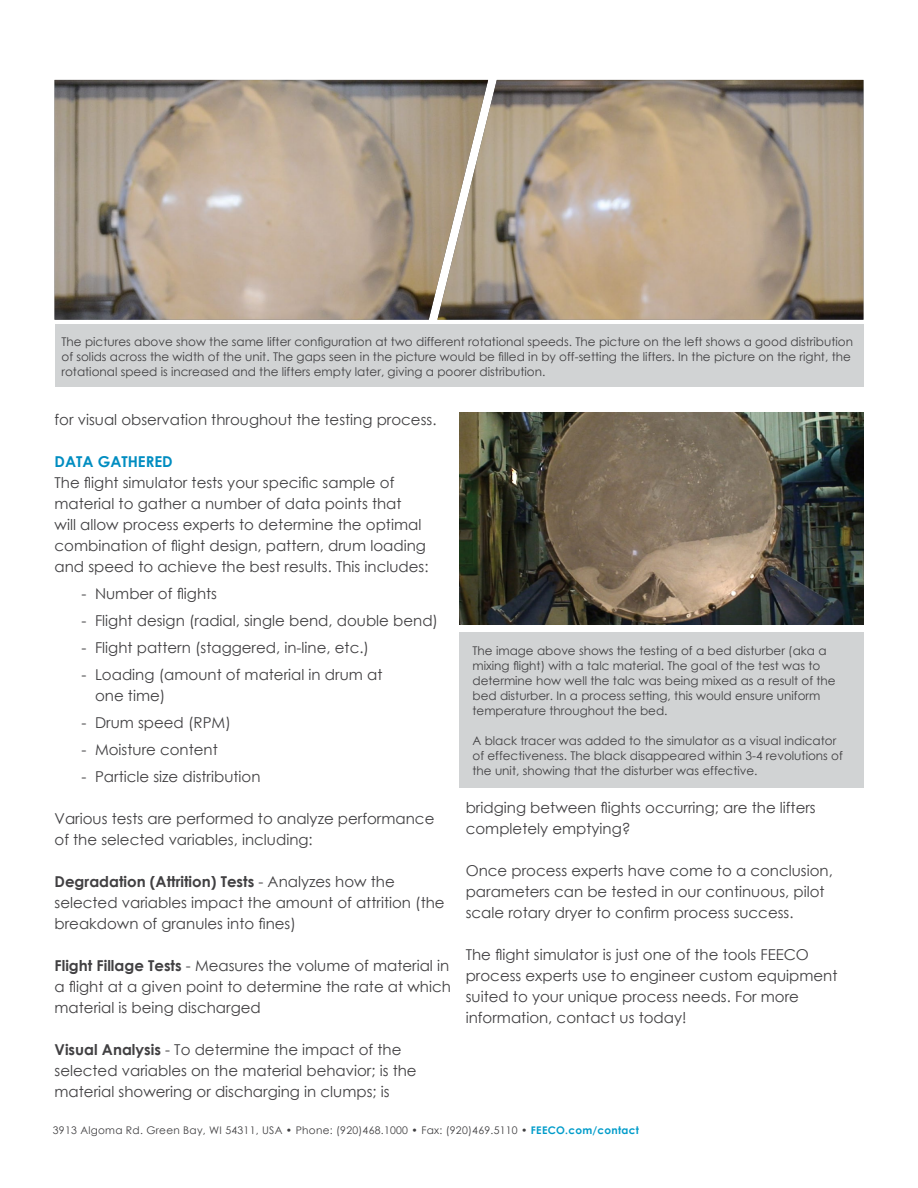
<style>
.page{position:relative;width:918px;height:1188px;background:#fff}
.page>*{position:absolute;margin:0;border:0;box-sizing:border-box;transform-origin:0 0}
.t1{font:15px/21px "Century Gothic";color:#414042}
.t2{font:700 15px "Century Gothic";color:#008dc1}
.t3{font:12px/15px "Century Gothic";color:#414042}
.t4{font:10.5px "Century Gothic";letter-spacing:.025em;color:#414042}
.s1{font-weight:700}
.s2{font-weight:700;color:#009cca}
</style>
<div class="page">
<img style="left:55px;top:80px;width:382px;height:240px">
<img style="left:437px;top:80px;width:426px;height:240px">
<div style="left:55px;top:324px;width:809px;height:62px;background:#d1d3d4"></div>
<img style="left:459px;top:413px;width:405px;height:211px">
<div style="left:459px;top:633px;width:404px;height:155px;background:#d1d3d4"></div>
<p class="t3" style="left:62px;top:334px;width:793px">The pictures above show the same lifter configuration at two different rotational speeds. The picture on the left shows a good distribution of solids across the width of the unit. The gaps seen in the picture would be filled in by off-setting the lifters. In the picture on the right, the rotational speed is increased and the lifters empty later, giving a poorer distribution.</p>
<p class="t1" style="left:55px;top:409px;width:383px">for visual observation throughout the testing process.</p>
<p class="t2" style="left:55px;top:450px;width:120px">DATA GATHERED</p>
<p class="t1" style="left:55px;top:472px;width:376px">The flight simulator tests your specific sample of material to gather a number of data points that<br>will allow process experts to determine the optimal combination of flight design, pattern, drum loading and speed to achieve the best results. This includes:</p>
<p class="t1" style="left:82px;top:583px;width:137px">- Number of flights</p>
<p class="t1" style="left:82px;top:610px;width:358px">- Flight design (radial, single bend, double bend)</p>
<p class="t1" style="left:82px;top:637px;width:289px">- Flight pattern (staggered, in-line, etc.)</p>
<p class="t1" style="left:95px;top:664px;width:289px;text-indent:-14px">- Loading (amount of material in drum at one time)</p>
<p class="t1" style="left:82px;top:712px;width:151px">- Drum speed (RPM)</p>
<p class="t1" style="left:82px;top:739px;width:138px">- Moisture content</p>
<p class="t1" style="left:82px;top:766px;width:181px">- Particle size distribution</p>
<p class="t1" style="left:55px;top:808px;width:381px">Various tests are performed to analyze performance of the selected variables, including:</p>
<p class="t1" style="left:55px;top:871px;width:392px"><span class="s1">Degradation (Attrition) Tests</span> - Analyzes how the selected variables impact the amount of attrition (the breakdown of granules into fines)</p>
<p class="t1" style="left:55px;top:955px;width:398px;text-align:justify"><span class="s1">Flight Fillage Tests</span> - Measures the volume of material in a flight at a given point to determine the rate at which material is being discharged</p>
<p class="t1" style="left:55px;top:1039px;width:364px"><span class="s1">Visual Analysis</span> - To determine the impact of the selected variables on the material behavior; is the material showering or discharging in clumps; is</p>
<p class="t3" style="left:472px;top:643px;width:365px">The image above shows the testing of a bed disturber (aka a mixing flight) with a talc material. The goal of the test was to determine how well the talc was being mixed as a result of the bed disturber. In a process setting, this would ensure uniform temperature throughout the bed.</p>
<p class="t3" style="left:472px;top:733px;width:372px">A black tracer was added to the simulator as a visual indicator of effectiveness. The black disappeared within 3-4 revolutions of the unit, showing that the disturber was effective.</p>
<p class="t1" style="left:466px;top:796px;width:352px">bridging between flights occurring; are the lifters completely emptying?</p>
<p class="t1" style="left:466px;top:859px;width:369px">Once process experts have come to a conclusion, parameters can be tested in our continuous, pilot scale rotary dryer to confirm process success.</p>
<p class="t1" style="left:466px;top:943px;width:373px">The flight simulator is just one of the tools FEECO process experts use to engineer custom equipment suited to your unique process needs. For more information, contact us today!</p>
<p class="t4" style="left:53px;top:1123px;width:588px">3913 Algoma Rd. Green Bay, WI 54311, USA • Phone: (920)468.1000 • Fax: (920)469.5110 • <span class="s2">FEECO.com/contact</span></p>
</div>
